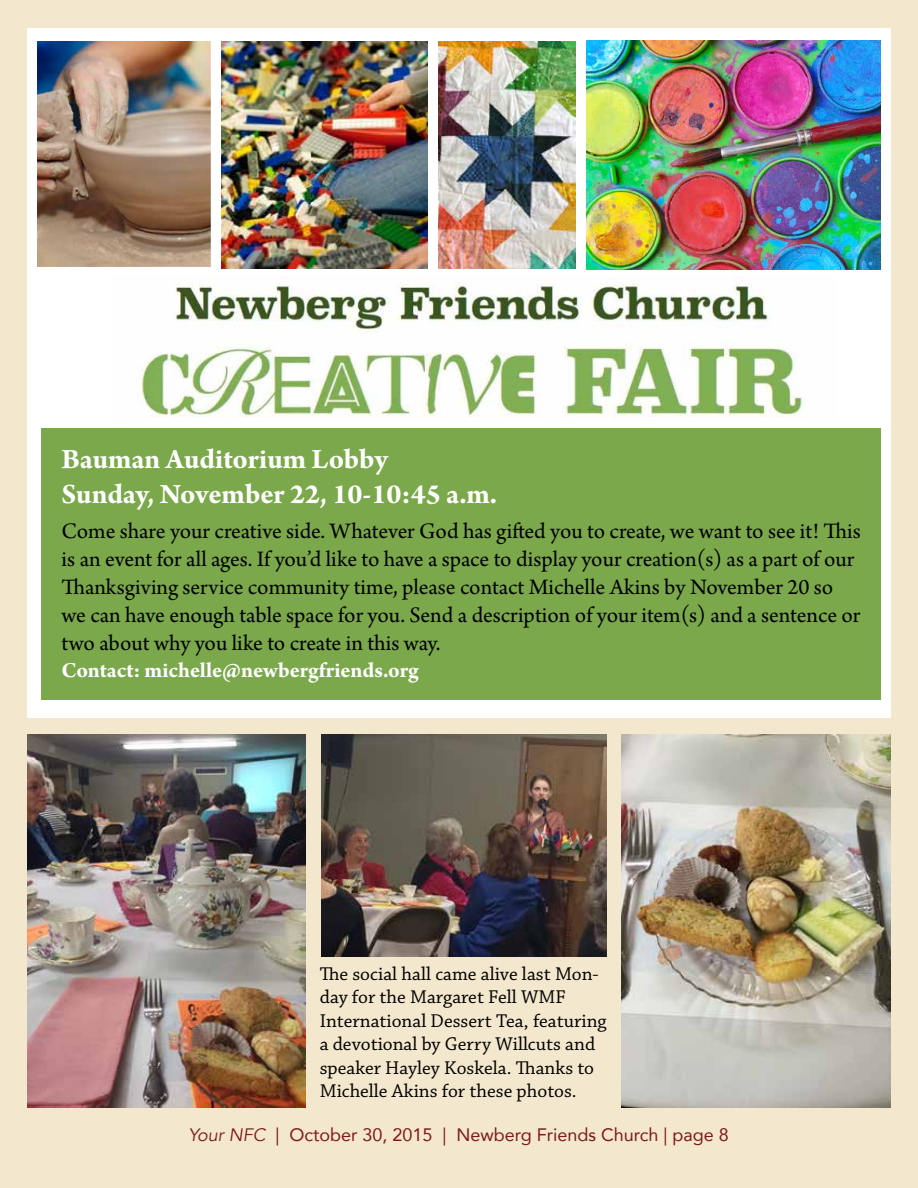
<style>
.page{position:relative;width:918px;height:1188px;background:#f3e7cd}
.page>*{position:absolute;margin:0;border:0;box-sizing:border-box;transform-origin:0 0}
.t1{font:700 29.7px/35.5px "Arno Pro";letter-spacing:-.005em;color:#fff}
.t2{font:23.25px/27.9px "Arno Pro";letter-spacing:-.005em;color:#000}
.t3{font:700 22.5px "Arno Pro";color:#fff}
.t4{font:19.5px/23.4px "Chaparral Pro";color:#000}
.t5{font:18px "Avenir";color:#7c1a1b}
.s1{font-style:italic}
</style>
<div class="page">
<div style="left:27px;top:28px;width:864px;height:689px;background:#fff"></div>
<img style="left:136px;top:276px;width:668px;height:141px">
<div style="left:41px;top:428px;width:839px;height:272px;background:#7aa84b"></div>
<img style="left:37px;top:41px;width:173px;height:225px">
<img style="left:222px;top:41px;width:206px;height:228px">
<img style="left:439px;top:41px;width:136px;height:228px">
<img style="left:586px;top:40px;width:294px;height:230px">
<img style="left:27px;top:735px;width:279px;height:373px">
<img style="left:322px;top:735px;width:285px;height:222px">
<img style="left:621px;top:735px;width:270px;height:373px">
<p class="t1" style="left:62px;top:443px;width:437px">Bauman Auditorium Lobby<br>Sunday, November 22, 10-10:45 a.m.</p>
<p class="t2" style="left:62px;top:518px;width:801px">Come share your creative side. Whatever God has gifted you to create, we want to see it! This is an event for all ages. If you’d like to have a space to display your creation(s) as a part of our Thanksgiving service community time, please contact Michelle Akins by November 20 so we can have enough table space for you. Send a description of your item(s) and a sentence or two about why you like to create in this way.</p>
<p class="t3" style="left:62px;top:657px;width:359px">Contact: michelle@newbergfriends.org</p>
<p class="t4" style="left:320px;top:963px;width:289px">The social hall came alive last Mon&shy;day for the Margaret Fell WMF International Dessert Tea, featuring a devotional by Gerry Willcuts and speaker Hayley Koskela. Thanks to Michelle Akins for these photos.</p>
<p class="t5" style="left:188px;top:1120px;width:542px"><span class="s1">Your NFC</span> | October 30, 2015 | Newberg Friends Church | page 8</p>
</div>
